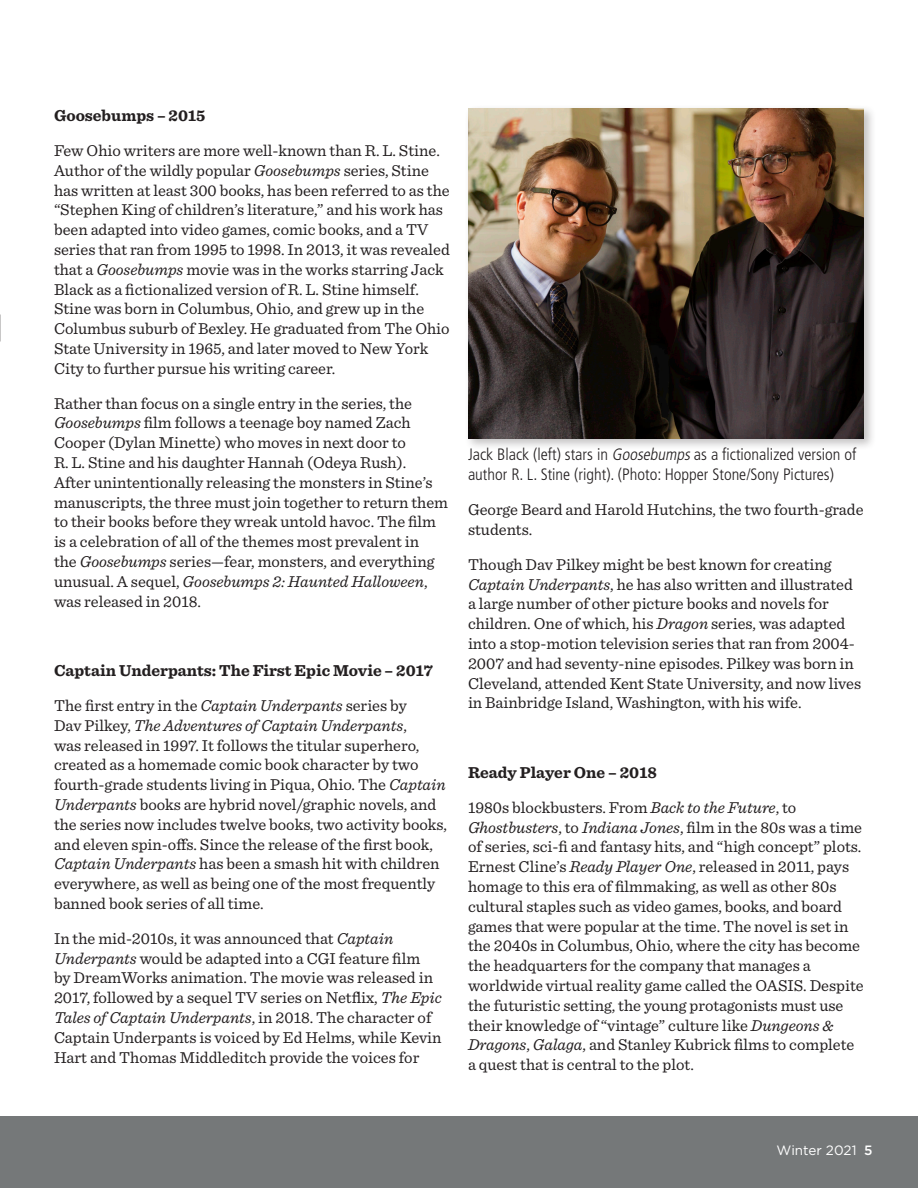
<style>
.page{position:relative;width:918px;height:1188px;background:#fff}
.page>*{position:absolute;margin:0;border:0;box-sizing:border-box;transform-origin:0 0}
.t1{font:16.5px/19.8px "Sentinel";color:#231f20}
.t2{font:300 condensed 16.5px/19.8px "Frutiger LT Std";color:#231f20}
.t3{font:700 16.5px "Sentinel";color:#231f20}
.t4{font:13.5px "Gotham";color:#fff}
.s1{font-style:italic}
.s2{font-weight:500}
</style>
<div class="page">
<div style="left:0;top:1116px;width:918px;height:72px;background:#757879"></div>
<div style="left:465px;top:105px;width:412px;height:347px;background:#231f20;opacity:.27"></div>
<img style="left:468px;top:108px;width:396px;height:330px">
<p class="t3" style="left:54px;top:103px;width:153px">Goosebumps – 2015</p>
<p class="t1" style="left:54px;top:140px;width:397px">Few Ohio writers are more well-known than R. L. Stine.<br>Author of the wildly popular <span class="s1">Goosebumps</span> series, Stine has written at least 300 books, has been referred to as the “Stephen King of children’s literature,” and his work has been adapted into video games, comic books, and a TV series that ran from 1995 to 1998. In 2013, it was revealed that a <span class="s1">Goosebumps</span> movie was in the works starring Jack Black as a fictionalized version of R. L. Stine himself.<br>Stine was born in Columbus, Ohio, and grew up in the Columbus suburb of Bexley. He graduated from The Ohio State University in 1965, and later moved to New York City to further pursue his writing career.</p>
<p class="t1" style="left:54px;top:392px;width:396px">Rather than focus on a single entry in the series, the <span class="s1">Goosebumps</span> film follows a teenage boy named Zach Cooper (Dylan Minette) who moves in next door to<br>R. L. Stine and his daughter Hannah (Odeya Rush).<br>After unintentionally releasing the monsters in Stine’s manuscripts, the three must join together to return them to their books before they wreak untold havoc. The film is a celebration of all of the themes most prevalent in<br>the <span class="s1">Goosebumps</span> series—fear, monsters, and everything unusual. A sequel, <span class="s1">Goosebumps 2: Haunted Halloween</span>, was released in 2018.</p>
<p class="t3" style="left:54px;top:658px;width:380px">Captain Underpants: The First Epic Movie – 2017</p>
<p class="t1" style="left:54px;top:695px;width:394px">The first entry in the <span class="s1">Captain Underpants</span> series by<br>Dav Pilkey, <span class="s1">The Adventures of Captain Underpants</span>,<br>was released in 1997. It follows the titular superhero, created as a homemade comic book character by two fourth-grade students living in Piqua, Ohio. The <span class="s1">Captain Underpants</span> books are hybrid novel/graphic novels, and the series now includes twelve books, two activity books, and eleven spin-offs. Since the release of the first book, <span class="s1">Captain Underpants</span> has been a smash hit with children everywhere, as well as being one of the most frequently banned book series of all time.</p>
<p class="t1" style="left:54px;top:927px;width:389px">In the mid-2010s, it was announced that <span class="s1">Captain Underpants</span> would be adapted into a CGI feature film<br>by DreamWorks animation. The movie was released in 2017, followed by a sequel TV series on Netflix, <span class="s1">The Epic Tales of Captain Underpants</span>, in 2018. The character of Captain Underpants is voiced by Ed Helms, while Kevin Hart and Thomas Middleditch provide the voices for</p>
<p class="t2" style="left:468px;top:445px;width:390px">Jack Black (left) stars in <span class="s1">Goosebumps</span>as a fictionalized version of author R. L. Stine (right). (Photo: Hopper Stone/Sony Pictures)</p>
<p class="t1" style="left:468px;top:499px;width:397px">George Beard and Harold Hutchins, the two fourth-grade students.</p>
<p class="t1" style="left:468px;top:553px;width:395px">Though Dav Pilkey might be best known for creating <span class="s1">Captain Underpants</span>, he has also written and illustrated a large number of other picture books and novels for children. One of which, his <span class="s1">Dragon</span> series, was adapted into a stop-motion television series that ran from 2004- 2007 and had seventy-nine episodes. Pilkey was born in Cleveland, attended Kent State University, and now lives in Bainbridge Island, Washington, with his wife.</p>
<p class="t3" style="left:468px;top:760px;width:190px">Ready Player One – 2018</p>
<p class="t1" style="left:468px;top:796px;width:397px">1980s blockbusters. From <span class="s1">Back to the Future</span>, to <span class="s1">Ghostbusters</span>, to <span class="s1">Indiana Jones</span>, film in the 80s was a time of series, sci-fi and fantasy hits, and “high concept” plots.<br>Ernest Cline’s <span class="s1">Ready Player One</span>, released in 2011, pays homage to this era of filmmaking, as well as other 80s cultural staples such as video games, books, and board games that were popular at the time. The novel is set in the 2040s in Columbus, Ohio, where the city has become the headquarters for the company that manages a worldwide virtual reality game called the OASIS. Despite the futuristic setting, the young protagonists must use their knowledge of “vintage” culture like <span class="s1">Dungeons &amp; Dragons</span>, <span class="s1">Galaga</span>, and Stanley Kubrick films to complete a quest that is central to the plot.</p>
<p class="t4" style="left:777px;top:1142px;width:97px">Winter 2021 <span class="s2">5</span></p>
</div>
